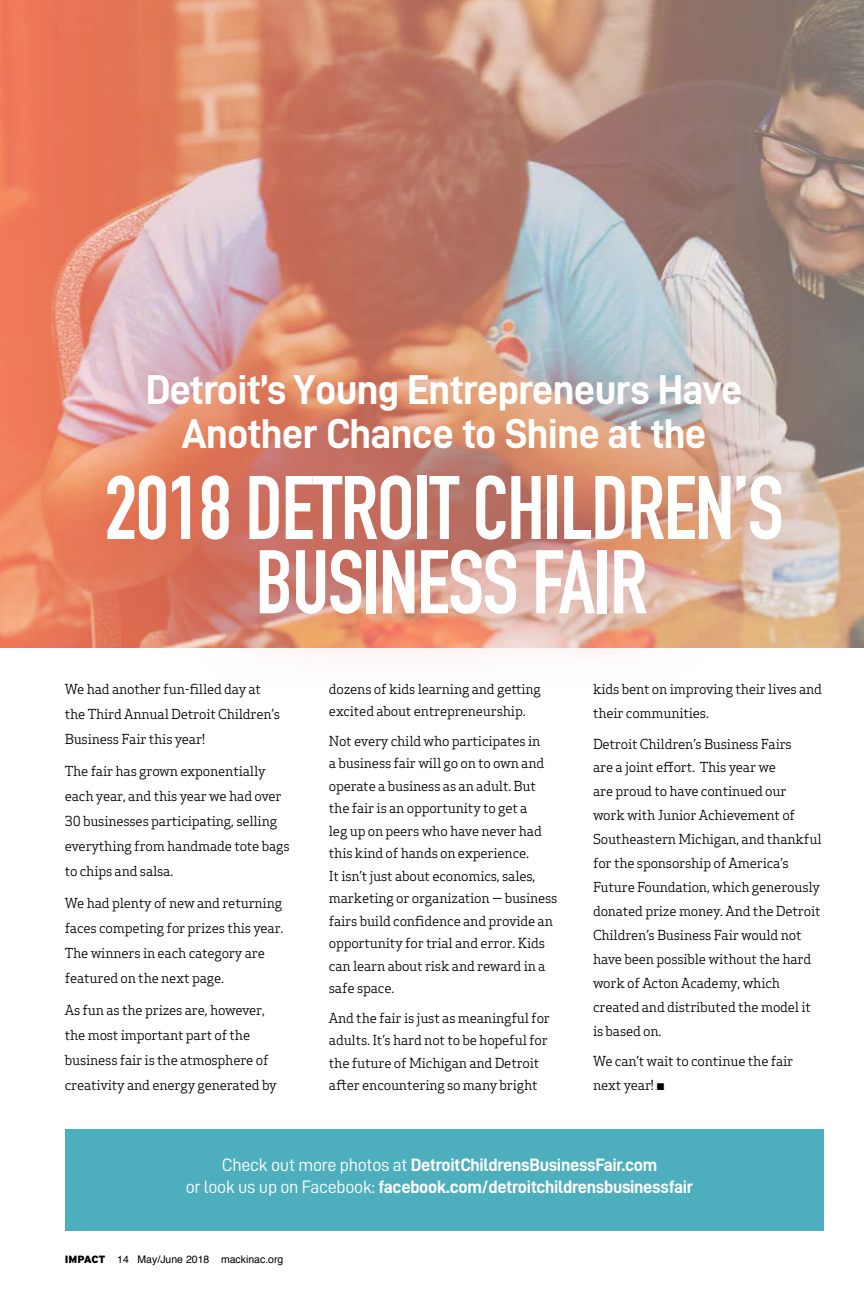
<style>
.page{position:relative;width:864px;height:1296px;background:#fff}
.page>*{position:absolute;margin:0;border:0;box-sizing:border-box;transform-origin:0 0}
.t1{font:700 88.65px/74.2px "DIN Condensed";letter-spacing:-.015em;color:#fff;text-align:center}
.t2{font:41.85px/43.8px "D DIN Bold";letter-spacing:-.015em;color:#fff;text-align:center}
.t3{font:18px/21.6px "D DIN Bold";letter-spacing:-.015em;color:#fff;text-align:center}
.t4{font:13.5px/22.5px "Apex Serif";letter-spacing:-.015em;color:#000}
.t5{font:10.5px "Helvetica";color:#000}
.s1{font-family:"D DIN"}
.s2{font-family:"Interstate";font-weight:900}
</style>
<div class="page">
<svg style="left:0;top:0;width:117px;height:648px;background:#ec7d5e"></svg>
<svg style="left:117px;top:0;width:747px;height:648px;background:#bb8c7e"></svg>
<div style="left:37px;top:304px;width:817px;height:384px;background:#d95946;opacity:.75"></div>
<div style="left:65px;top:1129px;width:758px;height:102px;background:#4dafbd"></div>
<h2 class="t2" style="left:146px;top:367px;width:598px">Detroit’s Young Entrepreneurs Have<br>Another Chance to Shine at the</h2>
<h1 class="t1" style="left:104px;top:470px;width:681px">2018 DETROIT CHILDREN’S<br>BUSINESS FAIR</h1>
<p class="t4" style="left:65px;top:676px;width:217px;line-height:25px">We had another fun-filled day at the Third Annual Detroit Children’s<br>Business Fair this year!</p>
<p class="t4" style="left:65px;top:758px;width:227px;line-height:25px">The fair has grown exponentially each year, and this year we had over<br>30 businesses participating, selling everything from handmade tote bags to chips and salsa.</p>
<p class="t4" style="left:65px;top:890px;width:220px;line-height:25px">We had plenty of new and returning faces competing for prizes this year.<br>The winners in each category are featured on the next page.</p>
<p class="t4" style="left:65px;top:997px;width:213px;line-height:25px">As fun as the prizes are, however, the most important part of the business fair is the atmosphere of creativity and energy generated by</p>
<p class="t4" style="left:329px;top:678px;width:214px">dozens of kids learning and getting excited about entrepreneurship.</p>
<p class="t4" style="left:329px;top:729px;width:230px">Not every child who participates in<br>a business fair will go on to own and operate a business as an adult. But the fair is an opportunity to get a<br>leg up on peers who have never had this kind of hands on experience.<br>It isn’t just about economics, sales, marketing or organization — business fairs build confidence and provide an opportunity for trial and error. Kids can learn about risk and reward in a safe space.</p>
<p class="t4" style="left:329px;top:1006px;width:223px">And the fair is just as meaningful for adults. It’s hard not to be hopeful for the future of Michigan and Detroit after encountering so many bright</p>
<p class="t4" style="left:593px;top:677px;width:231px;line-height:23.9px">kids bent on improving their lives and their communities.</p>
<p class="t4" style="left:593px;top:732px;width:230px;line-height:23.9px">Detroit Children’s Business Fairs<br>are a joint effort. This year we<br>are proud to have continued our work with Junior Achievement of<br>Southeastern Michigan, and thankful for the sponsorship of America’s<br>Future Foundation, which generously donated prize money. And the Detroit<br>Children’s Business Fair would not have been possible without the hard work of Acton Academy, which created and distributed the model it is based on.</p>
<p class="t4" style="left:593px;top:1049px;width:202px;line-height:23.9px">We can’t wait to continue the fair next year! ¬</p>
<h3 class="t3" style="left:186px;top:1154px;width:509px"><span class="s1">Check out more photos at</span> DetroitChildrensBusinessFair.com<br><span class="s1">or look us up on Facebook:</span> facebook.com/detroitchildrensbusinessfair</h3>
<p class="t5" style="left:65px;top:1251px;width:220px"><span class="s2">IMPACT</span> 14 May/June 2018 mackinac.org</p>
</div>
